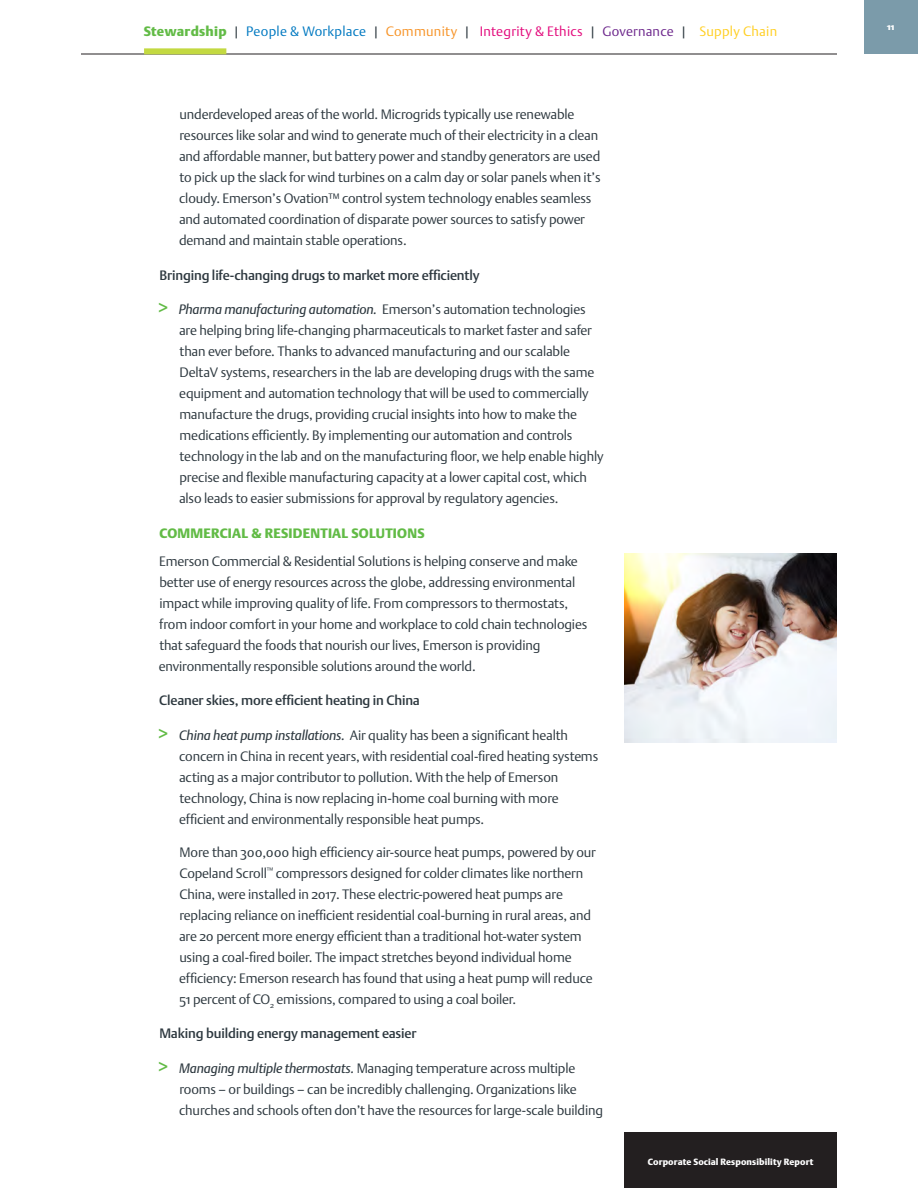
<style>
.page{position:relative;width:918px;height:1188px;background:#fff}
.page>*{position:absolute;margin:0;border:0;box-sizing:border-box;transform-origin:0 0}
.t1{font:13.5px/21px "DTL Argo ST Light";letter-spacing:-.01em;color:#2d383f}
.t2{font:13.5px "DTL Argo ST Medium";letter-spacing:-.01em;color:#2d383f}
.t3{font:13.5px "DTL Argo ST Light";letter-spacing:.02em;color:#0079c1}
.t4{font:13.5px "DTL Argo ST Black";letter-spacing:.02em;color:#62bb46}
.t5{font:9px "DTL Argo ST Black";letter-spacing:.01em;color:#fff}
.s1{font-family:"DTL Argo ST Black";color:#62bb46}
.s2{color:#2d383f}
.s3{color:#f79428}
.s4{color:#e30a7c}
.s5{color:#6e298d}
.s6{color:#ffcf22}
.s7{font-family:"DTL Argo ST";font-size:18px;color:#62bb46}
.s8{font-family:"DTL Argo ST";font-style:italic}
</style>
<div class="page">
<div style="left:624px;top:1133px;width:213px;height:55px;background:#231f20"></div>
<div style="left:864px;top:0;width:54px;height:54px;background:#7b9baa"></div>
<hr style="left:81px;top:54px;width:756px;height:1px;background:#231f20">
<img style="left:624px;top:554px;width:213px;height:188px">
<div style="left:144px;top:48px;width:82px;height:6px;background:#c3d941"></div>
<p class="t3" style="left:144px;top:23px;width:635px"><span class="s1">Stewardship</span> <span class="s2">|</span> People &amp; Workplace <span class="s2">|</span> <span class="s3">Community</span> <span class="s2">|</span> <span class="s4">Integrity &amp; Ethics</span> <span class="s2">|</span> <span class="s5">Governance</span> <span class="s2">|</span> <span class="s6">Supply Chain</span></p>
<p class="t1" style="left:179px;top:104px;width:423px">underdeveloped areas of the world. Microgrids typically use renewable resources like solar and wind to generate much of their electricity in a clean and affordable manner, but battery power and standby generators are used to pick up the slack for wind turbines on a calm day or solar panels when it’s cloudy. Emerson’s Ovation™ control system technology enables seamless and automated coordination of disparate power sources to satisfy power demand and maintain stable operations.</p>
<p class="t2" style="left:159px;top:267px;width:322px">Bringing life-changing drugs to market more efficiently</p>
<p class="t1" style="left:179px;top:299px;width:426px;text-indent:-21px"><span class="s7">&gt;</span> <span class="s8">Pharma manufacturing automation.</span> Emerson’s automation technologies are helping bring life-changing pharmaceuticals to market faster and safer than ever before. Thanks to advanced manufacturing and our scalable DeltaV systems, researchers in the lab are developing drugs with the same equipment and automation technology that will be used to commercially manufacture the drugs, providing crucial insights into how to make the medications efficiently. By implementing our automation and controls technology in the lab and on the manufacturing floor, we help enable highly precise and flexible manufacturing capacity at a lower capital cost, which also leads to easier submissions for approval by regulatory agencies.</p>
<p class="t4" style="left:159px;top:525px;width:267px">COMMERCIAL &amp; RESIDENTIAL SOLUTIONS</p>
<p class="t1" style="left:159px;top:550px;width:430px">Emerson Commercial &amp; Residential Solutions is helping conserve and make better use of energy resources across the globe, addressing environmental impact while improving quality of life. From compressors to thermostats, from indoor comfort in your home and workplace to cold chain technologies that safeguard the foods that nourish our lives, Emerson is providing environmentally responsible solutions around the world.</p>
<p class="t2" style="left:159px;top:692px;width:262px">Cleaner skies, more efficient heating in China</p>
<p class="t1" style="left:179px;top:724px;width:421px;text-indent:-21px"><span class="s7">&gt;</span> <span class="s8">China heat pump installations.</span> Air quality has been a significant health concern in China in recent years, with residential coal-fired heating systems acting as a major contributor to pollution. With the help of Emerson technology, China is now replacing in-home coal burning with more efficient and environmentally responsible heat pumps.</p>
<p class="t1" style="left:179px;top:841px;width:418px">More than 300,000 high efficiency air-source heat pumps, powered by our Copeland Scroll<sup>™</sup> compressors designed for colder climates like northern China, were installed in 2017. These electric-powered heat pumps are replacing reliance on inefficient residential coal-burning in rural areas, and are 20 percent more energy efficient than a traditional hot-water system using a coal-fired boiler. The impact stretches beyond individual home efficiency: Emerson research has found that using a heat pump will reduce 51 percent of CO<sub>2</sub> emissions, compared to using a coal boiler.</p>
<p class="t2" style="left:159px;top:1025px;width:259px">Making building energy management easier</p>
<p class="t1" style="left:179px;top:1057px;width:425px;text-indent:-21px"><span class="s7">&gt;</span> <span class="s8">Managing multiple thermostats.</span> Managing temperature across multiple rooms – or buildings – can be incredibly challenging. Organizations like churches and schools often don’t have the resources for large-scale building</p>
<p class="t5" style="left:648px;top:1157px;width:167px">Corporate Social Responsibility Report</p>
<p class="t5" style="left:887px;top:22px;width:9px">11</p>
</div>
